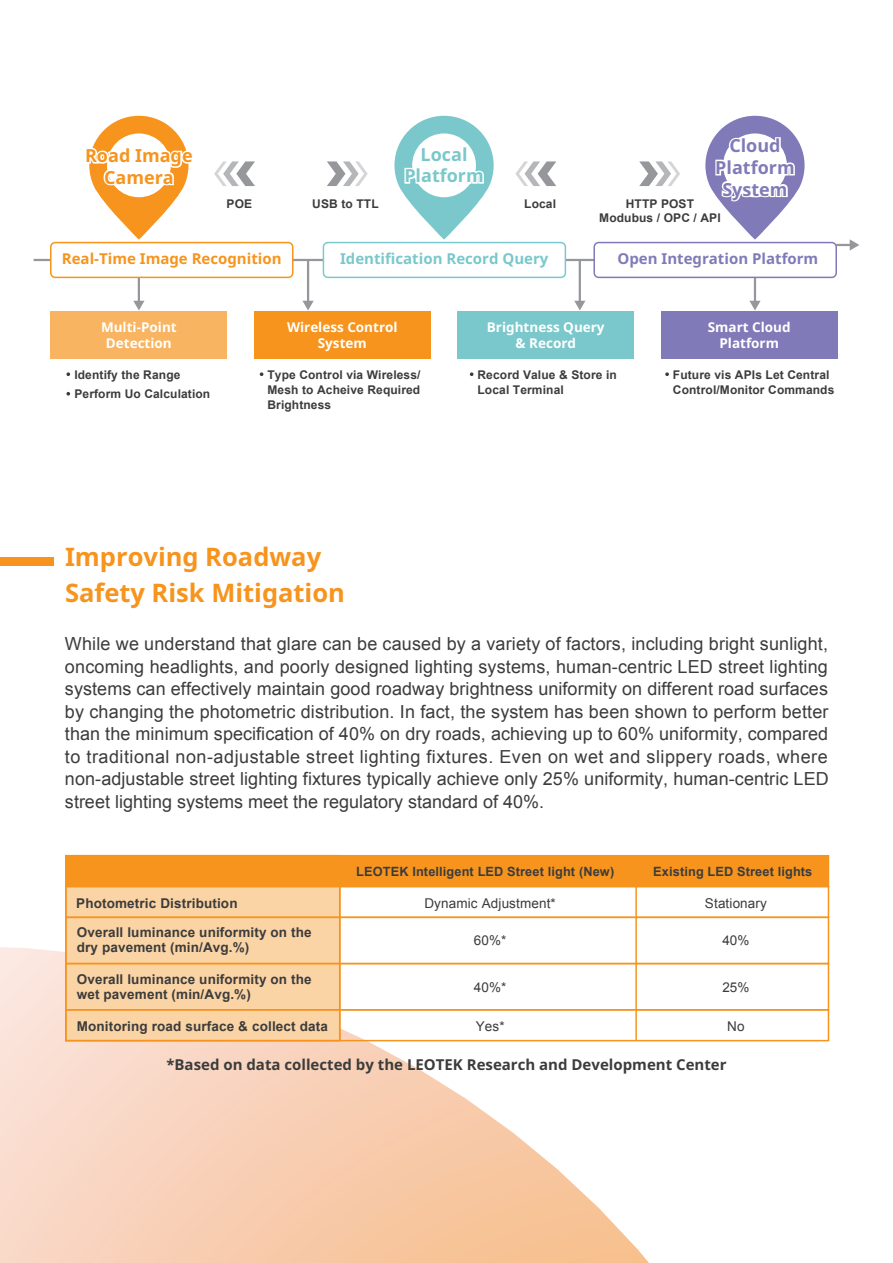
<style>
.page{position:relative;width:893px;height:1263px;background:#fff}
.page>*{position:absolute;margin:0;border:0;box-sizing:border-box;transform-origin:0 0}
.t1{font:700 25.5px/36px "Noto Sans";color:#f7941d}
.t2{font:18px/22.5px "Arial";color:#3c3c3c;text-align:justify}
.t3{font:700 18px/21.6px "Noto Sans";color:#807bb8;text-align:center}
.t4{font:700 18px/21.6px "Noto Sans";color:#f7941d;text-align:center}
.t5{font:700 18px/21.6px "Noto Sans";color:#7ac8cb;text-align:center}
.t6{font:700 15px "Noto Sans";color:#3c3c3c}
.t7{font:700 15px "Noto Sans";color:#f7941d}
.t8{font:700 15px "Noto Sans";color:#7ac8cb}
.t9{font:700 15px "Noto Sans";color:#807bb8}
.t10{font:700 13.5px/15px "Arial";letter-spacing:.01em;color:#3c3c3c}
.t11{font:700 13.5px/16.2px "Noto Sans";color:#fff;text-align:center}
.t12{font:13.5px "Arial";letter-spacing:.01em;color:#3c3c3c}
.t13{font:700 12.75px "Arial";letter-spacing:.01em;color:#3c3c3c}
.t14{font:700 12px/15px "Arial";letter-spacing:.01em;color:#3c3c3c}
</style>
<div class="page">
<svg style="left:0;top:947px;width:649px;height:316px"></svg>
<hr style="left:293px;top:259px;width:30px;height:2px;background:#95979b">
<svg style="left:34px;top:259px;width:16px;height:2px"></svg>
<hr style="left:138px;top:277px;width:2px;height:25px;background:#95979b">
<svg style="left:133px;top:301px;width:11px;height:9px"></svg>
<hr style="left:307px;top:261px;width:2px;height:41px;background:#95979b">
<svg style="left:302px;top:301px;width:12px;height:9px"></svg>
<hr style="left:579px;top:260px;width:2px;height:42px;background:#95979b">
<svg style="left:574px;top:301px;width:11px;height:9px"></svg>
<hr style="left:754px;top:277px;width:2px;height:25px;background:#95979b">
<svg style="left:749px;top:301px;width:12px;height:9px"></svg>
<svg style="left:836px;top:239px;width:23px;height:12px"></svg>
<hr style="left:565px;top:259px;width:29px;height:2px;background:#95979b">
<div style="left:50px;top:242px;width:243px;height:36px;border:2px solid #f7941d;border-radius:4px"></div>
<div style="left:323px;top:242px;width:243px;height:36px;border:2px solid #7ac8cb;border-radius:4px"></div>
<div style="left:593px;top:242px;width:244px;height:36px;border:2px solid #807bb8;border-radius:4px"></div>
<div style="left:0;top:557px;width:54px;height:9px;background:#f7941d"></div>
<div style="left:65px;top:855px;width:275px;height:186px;background:#fbd4a5"></div>
<svg style="left:89px;top:116px;width:100px;height:124px"></svg>
<svg style="left:394px;top:116px;width:100px;height:124px"></svg>
<svg style="left:705px;top:116px;width:100px;height:124px"></svg>
<div style="left:51px;top:312px;width:176px;height:47px;background:#f9b461"></div>
<div style="left:254px;top:312px;width:176px;height:47px;background:#f7941d"></div>
<div style="left:458px;top:312px;width:176px;height:47px;background:#7ac8cb"></div>
<div style="left:661px;top:312px;width:176px;height:47px;background:#807bb8"></div>
<svg style="left:66px;top:372px;width:4px;height:4px"></svg>
<svg style="left:260px;top:372px;width:3px;height:4px"></svg>
<svg style="left:665px;top:372px;width:4px;height:4px"></svg>
<svg style="left:470px;top:372px;width:3px;height:4px"></svg>
<svg style="left:66px;top:392px;width:4px;height:4px"></svg>
<svg style="left:214px;top:161px;width:41px;height:25px"></svg>
<svg style="left:327px;top:161px;width:41px;height:25px"></svg>
<svg style="left:515px;top:161px;width:41px;height:25px"></svg>
<svg style="left:639px;top:161px;width:41px;height:25px"></svg>
<div style="left:65px;top:855px;width:764px;height:32px;background:#f7941d"></div>
<div style="left:65px;top:886px;width:764px;height:32px;border:2px solid #f7941d"></div>
<div style="left:65px;top:916px;width:764px;height:48px;border:2px solid #f7941d"></div>
<div style="left:65px;top:963px;width:764px;height:47px;border:2px solid #f7941d"></div>
<div style="left:65px;top:1009px;width:764px;height:32px;border:2px solid #f7941d"></div>
<hr style="left:339px;top:856px;width:1px;height:184px;background:#f7941d">
<hr style="left:635px;top:856px;width:2px;height:184px;background:#f7941d">
<p class="t4" style="left:85px;top:145px;width:109px">Road Image<br>Camera</p>
<p class="t5" style="left:404px;top:144px;width:81px">Local<br>Platform</p>
<p class="t3" style="left:715px;top:135px;width:81px">Cloud<br>Platform<br>System</p>
<p class="t14" style="left:227px;top:197px;width:27px">POE</p>
<p class="t14" style="left:312px;top:197px;width:68px">USB to TTL</p>
<p class="t14" style="left:599px;top:198px;width:123px;line-height:13.5px;text-align:center">HTTP POST<br>Modubus / OPC / API</p>
<p class="t14" style="left:524px;top:197px;width:33px">Local</p>
<p class="t7" style="left:62px;top:248px;width:221px">Real-Time Image Recognition</p>
<p class="t8" style="left:340px;top:248px;width:210px">Identification Record Query</p>
<p class="t9" style="left:617px;top:248px;width:202px">Open Integration Platform</p>
<p class="t11" style="left:101px;top:319px;width:77px">Multi-Point<br>Detection</p>
<p class="t11" style="left:287px;top:319px;width:112px">Wireless Control<br>System</p>
<p class="t11" style="left:487px;top:319px;width:119px">Brightness Query &amp; Record</p>
<p class="t11" style="left:708px;top:319px;width:84px">Smart Cloud<br>Platform</p>
<p class="t14" style="left:74px;top:365px;width:137px;line-height:19.5px">Identify the Range<br>Perform Uo Calculation</p>
<p class="t14" style="left:267px;top:367px;width:155px;text-align:justify">Type Control via Wireless/ Mesh to Acheive Required Brightness</p>
<p class="t14" style="left:673px;top:367px;width:163px">Future vis APIs Let Central<br>Control/Monitor Commands</p>
<p class="t14" style="left:477px;top:367px;width:141px">Record Value &amp; Store in<br>Local Terminal</p>
<h1 class="t1" style="left:65px;top:539px;width:281px">Improving Roadway<br>Safety Risk Mitigation</h1>
<p class="t2" style="left:65px;top:633px;width:765px">While we understand that glare can be caused by a variety of factors, including bright sunlight, oncoming headlights, and poorly designed lighting systems, human-centric LED street lighting systems can effectively maintain good roadway brightness uniformity on different road surfaces by changing the photometric distribution. In fact, the system has been shown to perform better than the minimum specification of 40% on dry roads, achieving up to 60% uniformity, compared to traditional non-adjustable street lighting fixtures. Even on wet and slippery roads, where non-adjustable street lighting fixtures typically achieve only 25% uniformity, human-centric LED street lighting systems meet the regulatory standard of 40%.</p>
<p class="t10" style="left:76px;top:896px;width:163px">Photometric Distribution</p>
<p class="t10" style="left:77px;top:926px;width:236px">Overall luminance uniformity on the dry pavement (min/Avg.%)</p>
<p class="t10" style="left:77px;top:972px;width:236px">Overall luminance uniformity on the wet pavement (min/Avg.%)</p>
<p class="t10" style="left:77px;top:1019px;width:253px">Monitoring road surface &amp; collect data</p>
<p class="t13" style="left:356px;top:863px;width:260px">LEOTEK Intelligent LED Street light (New)</p>
<p class="t13" style="left:653px;top:863px;width:161px">Existing LED Street lights</p>
<p class="t12" style="left:424px;top:895px;width:133px">Dynamic Adjustment*</p>
<p class="t12" style="left:474px;top:932px;width:34px">60%*</p>
<p class="t12" style="left:474px;top:978px;width:34px">40%*</p>
<p class="t12" style="left:476px;top:1017px;width:30px">Yes*</p>
<p class="t12" style="left:705px;top:895px;width:63px">Stationary</p>
<p class="t12" style="left:722px;top:932px;width:29px">40%</p>
<p class="t12" style="left:722px;top:978px;width:29px">25%</p>
<p class="t12" style="left:727px;top:1017px;width:19px">No</p>
<p class="t6" style="left:166px;top:1054px;width:562px">*Based on data collected by the LEOTEK Research and Development Center</p>
</div>
